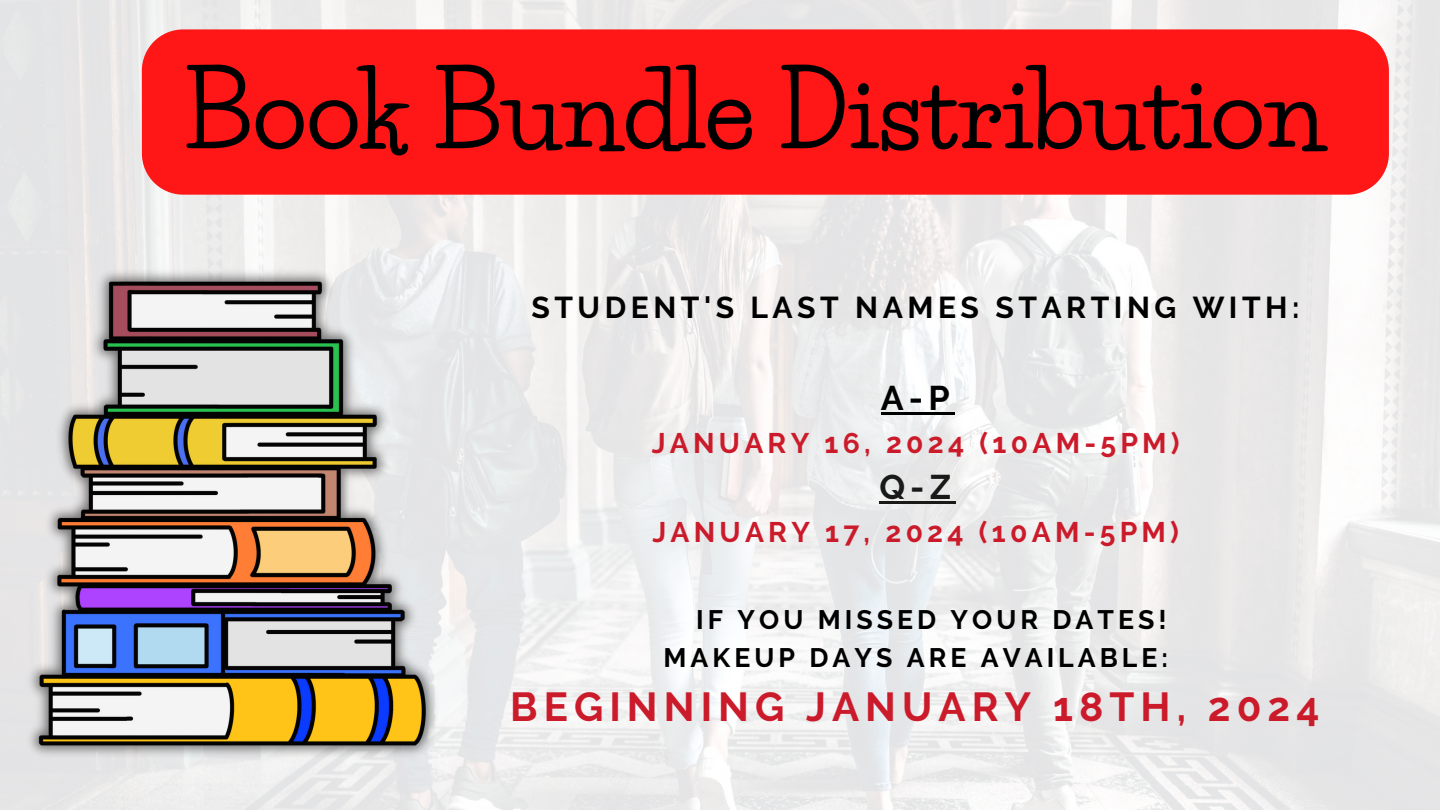
<style>
.page{position:relative;width:1440px;height:810px;background:#fff}
.page>*{position:absolute;margin:0;border:0;box-sizing:border-box;transform-origin:0 0}
.t1{font:700 101.8px "Life Savers";color:#000}
.t2{font:700 40.4px "Raleway";letter-spacing:.15em;color:#cb1b2b}
.t3{font:700 34.1px "Raleway";color:#000}
.t4{font:700 34.1px "Raleway";color:#191918}
.t5{font:700 30.1px "Raleway";letter-spacing:.15em;color:#000}
.t6{font:700 28.3px "Raleway";letter-spacing:.15em;color:#cb1b2b}
.t7{font:700 26.7px "Raleway";letter-spacing:.15em;color:#000}
</style>
<div class="page">
<img style="left:0;top:0;width:1440px;height:810px">
<hr style="left:881px;top:412px;width:74px;height:3px;background:#000">
<hr style="left:879px;top:501px;width:77px;height:3px;background:#191918">
<img style="left:21px;top:260px;width:422px;height:506px">
<div style="left:142px;top:29px;width:1247px;height:166px;background:#ff1616"></div>
<p class="t1" style="left:183px;top:49px;width:1145px">Book Bundle Distribution</p>
<p class="t5" style="left:532px;top:290px;width:770px">STUDENT'S LAST NAMES STARTING WITH:</p>
<p class="t3" style="left:881px;top:378px;width:70px">A-P</p>
<p class="t6" style="left:652px;top:426px;width:529px">JANUARY 16, 2024 (10AM-5PM)</p>
<p class="t4" style="left:879px;top:467px;width:73px">Q-Z</p>
<p class="t6" style="left:652px;top:515px;width:528px">JANUARY 17, 2024 (10AM-5PM)</p>
<p class="t7" style="left:696px;top:604px;width:472px">IF YOU MISSED YOUR DATES!</p>
<p class="t7" style="left:664px;top:642px;width:506px">MAKEUP DAYS ARE AVAILABLE:</p>
<p class="t2" style="left:510px;top:683px;width:811px">BEGINNING JANUARY 18TH, 2024</p>
</div>
